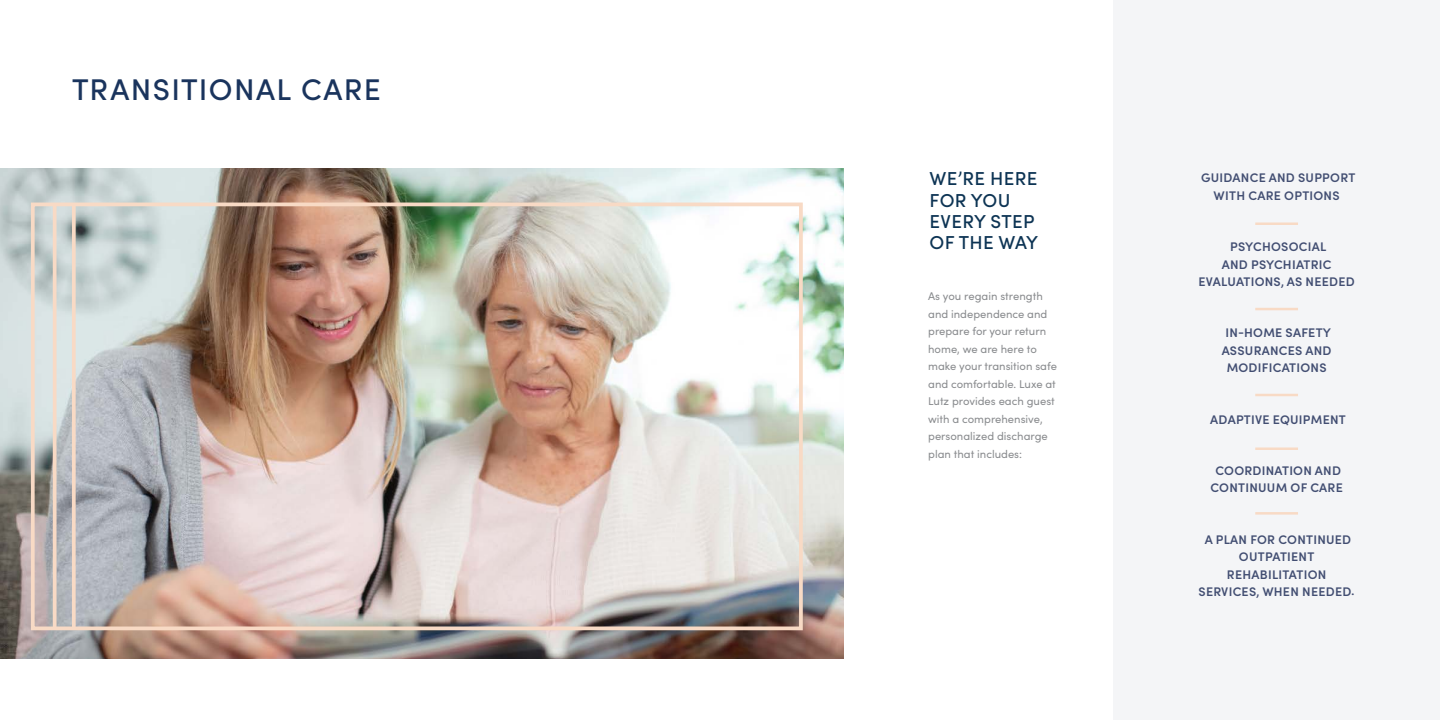
<style>
.page{position:relative;width:1440px;height:720px;background:#fff}
.page>*{position:absolute;margin:0;border:0;box-sizing:border-box;transform-origin:0 0}
.subhead{font:500 30px "Sofia Pro";letter-spacing:.045em;color:#1a345d}
.t1{font:500 18.75px/21.2px "Sofia Pro";letter-spacing:.02em;color:#0d3454}
.t2{font:600 12.5px/17.5px "Sofia Pro";letter-spacing:.02em;color:#424e72;text-align:center}
.t3{font:11.25px/17.5px "Sofia Pro";color:#8a8c8f}
</style>
<div class="page">
<img style="left:0;top:169px;width:844px;height:490px">
<div style="left:31px;top:203px;width:772px;height:427px;border:4px solid #f8dac5"></div>
<svg style="left:72px;top:205px;width:4px;height:424px;background:#f2d7c4"></svg>
<svg style="left:53px;top:205px;width:4px;height:424px;background:#f1d7c5"></svg>
<div style="left:1114px;top:0;width:326px;height:720px;background:#f4f5f7"></div>
<hr style="left:1255px;top:222px;width:43px;height:3px;background:#f8dac5">
<hr style="left:1255px;top:308px;width:43px;height:2px;background:#f8dac5">
<hr style="left:1255px;top:394px;width:43px;height:2px;background:#f8dac5">
<hr style="left:1255px;top:448px;width:43px;height:2px;background:#f8dac5">
<hr style="left:1255px;top:512px;width:43px;height:3px;background:#f8dac5">
<p class="subhead" style="left:72px;top:68px;width:310px">TRANSITIONAL CARE</p>
<p class="t1" style="left:930px;top:167px;width:110px">WE’RE HERE<br>FOR YOU<br>EVERY STEP<br>OF THE WAY</p>
<p class="t3" style="left:928px;top:287px;width:130px">As you regain strength and independence and prepare for your return home, we are here to make your transition safe and comfortable. Luxe at<br>Lutz provides each guest with a comprehensive, personalized discharge plan that includes:</p>
<p class="t2" style="left:1201px;top:168px;width:156px">GUIDANCE AND SUPPORT<br>WITH CARE OPTIONS</p>
<p class="t2" style="left:1199px;top:237px;width:158px">PSYCHOSOCIAL<br>AND PSYCHIATRIC<br>EVALUATIONS, AS NEEDED</p>
<p class="t2" style="left:1222px;top:323px;width:111px">IN-HOME SAFETY<br>ASSURANCES AND<br>MODIFICATIONS</p>
<p class="t2" style="left:1210px;top:410px;width:137px">ADAPTIVE EQUIPMENT</p>
<p class="t2" style="left:1210px;top:461px;width:134px">COORDINATION AND<br>CONTINUUM OF CARE</p>
<p class="t2" style="left:1199px;top:530px;width:158px">A PLAN FOR CONTINUED<br>OUTPATIENT<br>REHABILITATION<br>SERVICES, WHEN NEEDED.</p>
</div>
